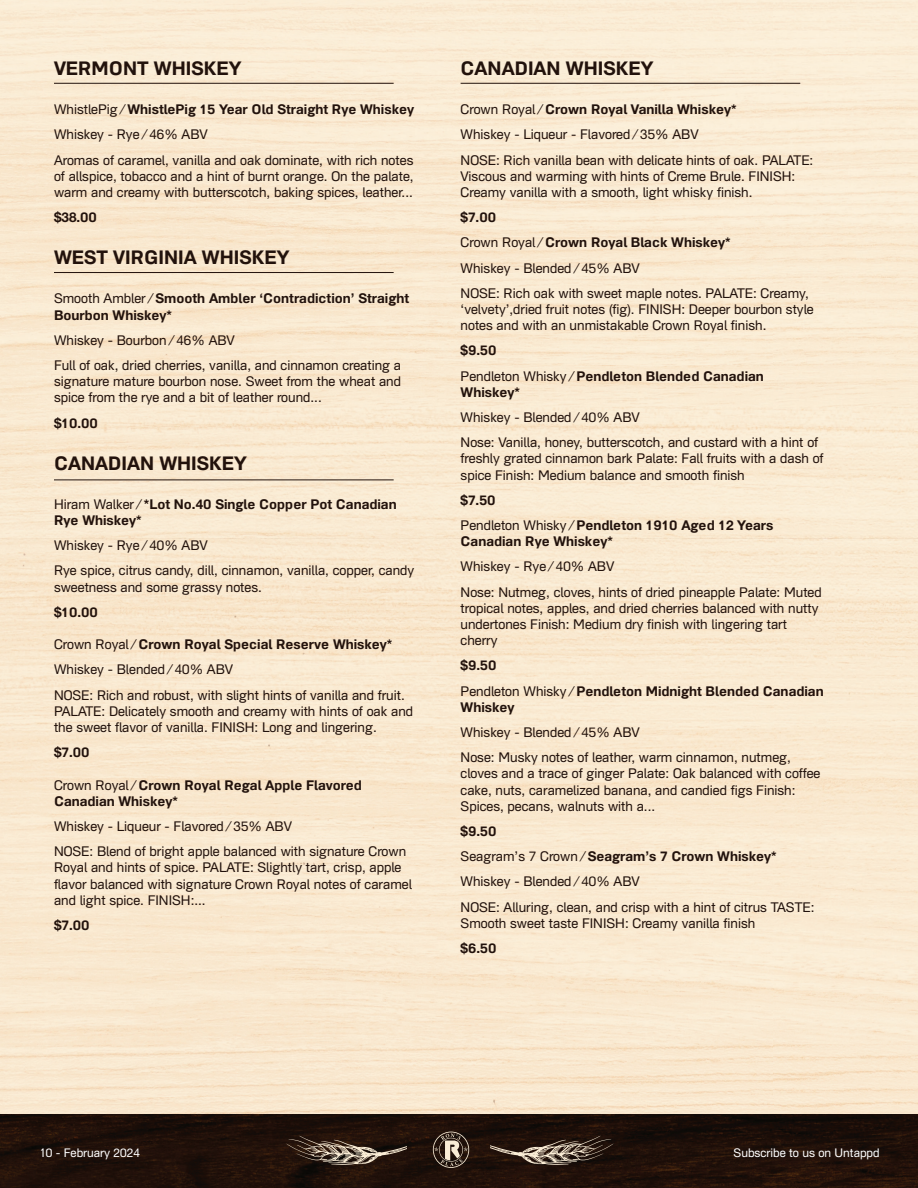
<style>
.page{position:relative;width:918px;height:1188px;background:#fff}
.page>*{position:absolute;margin:0;border:0;box-sizing:border-box;transform-origin:0 0}
.t1{font:700 18.9px "Grammatika";color:#22120c}
.t2{font:13.5px/25.2px "Grammatika";color:#22120c}
.t3{font:700 13.5px/16.2px "Grammatika";color:#22120c}
.t4{font:12px "Grammatika";color:#fff}
.s1{font-weight:700}
.s2{font-weight:400}
</style>
<div class="page">
<img style="left:0;top:0;width:918px;height:1115px">
<img style="left:0;top:1115px;width:918px;height:73px">
<svg style="left:286px;top:1136px;width:120px;height:29px;background:#4f3f34"></svg>
<svg style="left:490px;top:1136px;width:123px;height:29px;background:#4c3d33"></svg>
<svg style="left:433px;top:1132px;width:36px;height:36px"></svg>
<hr style="left:54px;top:83px;width:340px;height:1px;background:#22120c">
<hr style="left:461px;top:83px;width:339px;height:1px;background:#22120c">
<hr style="left:54px;top:272px;width:340px;height:1px;background:#22120c">
<hr style="left:54px;top:480px;width:340px;height:1px;background:#22120c">
<h1 class="t1" style="left:54px;top:57px;width:189px">VERMONT WHISKEY</h1>
<p class="t2" style="left:54px;top:97px;width:362px">WhistlePig ⁄ <span class="s1">WhistlePig 15 Year Old Straight Rye Whiskey<br></span>Whiskey - Rye ⁄ 46% ABV<br>Aromas of caramel, vanilla and oak dominate, with rich notes</p>
<p class="t2" style="left:54px;top:168px;width:361px;line-height:16.2px">of allspice, tobacco and a hint of burnt orange. On the palate, warm and creamy with butterscotch, baking spices, leather...</p>
<p class="t3" style="left:54px;top:209px;width:45px">$38.00</p>
<h1 class="t1" style="left:54px;top:246px;width:237px">WEST VIRGINIA WHISKEY</h1>
<p class="t3" style="left:54px;top:290px;width:357px"><span class="s2">Smooth Ambler ⁄</span> Smooth Ambler ‘Contradiction’ Straight<br>Bourbon Whiskey*</p>
<p class="t2" style="left:54px;top:327px;width:349px">Whiskey - Bourbon ⁄ 46% ABV<br>Full of oak, dried cherries, vanilla, and cinnamon creating a</p>
<p class="t2" style="left:54px;top:373px;width:349px;line-height:16.2px">signature mature bourbon nose. Sweet from the wheat and spice from the rye and a bit of leather round...</p>
<p class="t3" style="left:54px;top:414px;width:45px">$10.00</p>
<h1 class="t1" style="left:54px;top:451px;width:194px">CANADIAN WHISKEY</h1>
<p class="t3" style="left:54px;top:496px;width:344px"><span class="s2">Hiram Walker ⁄</span> *Lot No.40 Single Copper Pot Canadian<br>Rye Whiskey*</p>
<p class="t2" style="left:54px;top:533px;width:362px">Whiskey - Rye ⁄ 40% ABV<br>Rye spice, citrus candy, dill, cinnamon, vanilla, copper, candy</p>
<p class="t2" style="left:54px;top:574px;width:209px">sweetness and some grassy notes.</p>
<p class="t3" style="left:54px;top:604px;width:45px">$10.00</p>
<p class="t2" style="left:54px;top:632px;width:352px">Crown Royal ⁄ <span class="s1">Crown Royal Special Reserve Whiskey*<br></span>Whiskey - Blended ⁄ 40% ABV<br>NOSE: Rich and robust, with slight hints of vanilla and fruit.</p>
<p class="t2" style="left:54px;top:703px;width:361px;line-height:16.2px">PALATE: Delicately smooth and creamy with hints of oak and the sweet flavor of vanilla. FINISH: Long and lingering.</p>
<p class="t3" style="left:54px;top:744px;width:37px">$7.00</p>
<p class="t3" style="left:54px;top:776px;width:309px"><span class="s2">Crown Royal ⁄</span> Crown Royal Regal Apple Flavored<br>Canadian Whiskey*</p>
<p class="t2" style="left:54px;top:813px;width:354px">Whiskey - Liqueur - Flavored ⁄ 35% ABV<br>NOSE: Blend of bright apple balanced with signature Crown</p>
<p class="t2" style="left:54px;top:859px;width:359px;line-height:16.2px">Royal and hints of spice. PALATE: Slightly tart, crisp, apple flavor balanced with signature Crown Royal notes of caramel and light spice. FINISH:...</p>
<p class="t3" style="left:54px;top:917px;width:37px">$7.00</p>
<h1 class="t1" style="left:461px;top:57px;width:194px">CANADIAN WHISKEY</h1>
<p class="t2" style="left:461px;top:97px;width:354px">Crown Royal ⁄ <span class="s1">Crown Royal Vanilla Whiskey*<br></span>Whiskey - Liqueur - Flavored ⁄ 35% ABV<br>NOSE: Rich vanilla bean with delicate hints of oak. PALATE:</p>
<p class="t2" style="left:461px;top:168px;width:336px;line-height:16.2px">Viscous and warming with hints of Creme Brule. FINISH:<br>Creamy vanilla with a smooth, light whisky finish.</p>
<p class="t2" style="left:461px;top:205px;width:350px"><span class="s1">$7.00<br></span>Crown Royal ⁄ <span class="s1">Crown Royal Black Whiskey*<br></span>Whiskey - Blended ⁄ 45% ABV<br>NOSE: Rich oak with sweet maple notes. PALATE: Creamy,</p>
<p class="t2" style="left:461px;top:301px;width:355px;line-height:16.2px">‘velvety’,dried fruit notes (fig). FINISH: Deeper bourbon style notes and with an unmistakable Crown Royal finish.</p>
<p class="t3" style="left:461px;top:338px;width:305px;line-height:25.2px">$9.50<br><span class="s2">Pendleton Whisky ⁄</span> Pendleton Blended Canadian</p>
<p class="t3" style="left:461px;top:384px;width:61px">Whiskey*</p>
<p class="t2" style="left:461px;top:404px;width:359px">Whiskey - Blended ⁄ 40% ABV<br>Nose: Vanilla, honey, butterscotch, and custard with a hint of</p>
<p class="t2" style="left:461px;top:450px;width:365px;line-height:16.2px">freshly grated cinnamon bark Palate: Fall fruits with a dash of spice Finish: Medium balance and smooth finish</p>
<p class="t3" style="left:461px;top:487px;width:314px;line-height:25.2px">$7.50<br><span class="s2">Pendleton Whisky ⁄</span> Pendleton 1910 Aged 12 Years</p>
<p class="t3" style="left:461px;top:533px;width:154px">Canadian Rye Whiskey*</p>
<p class="t2" style="left:461px;top:554px;width:363px">Whiskey - Rye ⁄ 40% ABV<br>Nose: Nutmeg, cloves, hints of dried pineapple Palate: Muted</p>
<p class="t2" style="left:461px;top:600px;width:359px;line-height:16.2px">tropical notes, apples, and dried cherries balanced with nutty undertones Finish: Medium dry finish with lingering tart cherry</p>
<p class="t3" style="left:461px;top:653px;width:365px;line-height:25.2px">$9.50<br><span class="s2">Pendleton Whisky ⁄</span> Pendleton Midnight Blended Canadian</p>
<p class="t3" style="left:461px;top:699px;width:55px">Whiskey</p>
<p class="t2" style="left:461px;top:719px;width:332px">Whiskey - Blended ⁄ 45% ABV<br>Nose: Musky notes of leather, warm cinnamon, nutmeg,</p>
<p class="t2" style="left:461px;top:765px;width:361px;line-height:16.2px">cloves and a trace of ginger Palate: Oak balanced with coffee cake, nuts, caramelized banana, and candied figs Finish:<br>Spices, pecans, walnuts with a...</p>
<p class="t2" style="left:461px;top:818px;width:355px"><span class="s1">$9.50<br></span>Seagram’s 7 Crown ⁄ <span class="s1">Seagram’s 7 Crown Whiskey* </span>Whiskey - Blended ⁄ 40% ABV<br>NOSE: Alluring, clean, and crisp with a hint of citrus TASTE:</p>
<p class="t2" style="left:461px;top:910px;width:296px">Smooth sweet taste FINISH: Creamy vanilla finish</p>
<p class="t3" style="left:461px;top:940px;width:37px">$6.50</p>
<p class="t4" style="left:40px;top:1145px;width:101px">10 - February 2024</p>
<p class="t4" style="left:734px;top:1145px;width:148px">Subscribe to us on Untappd</p>
</div>
